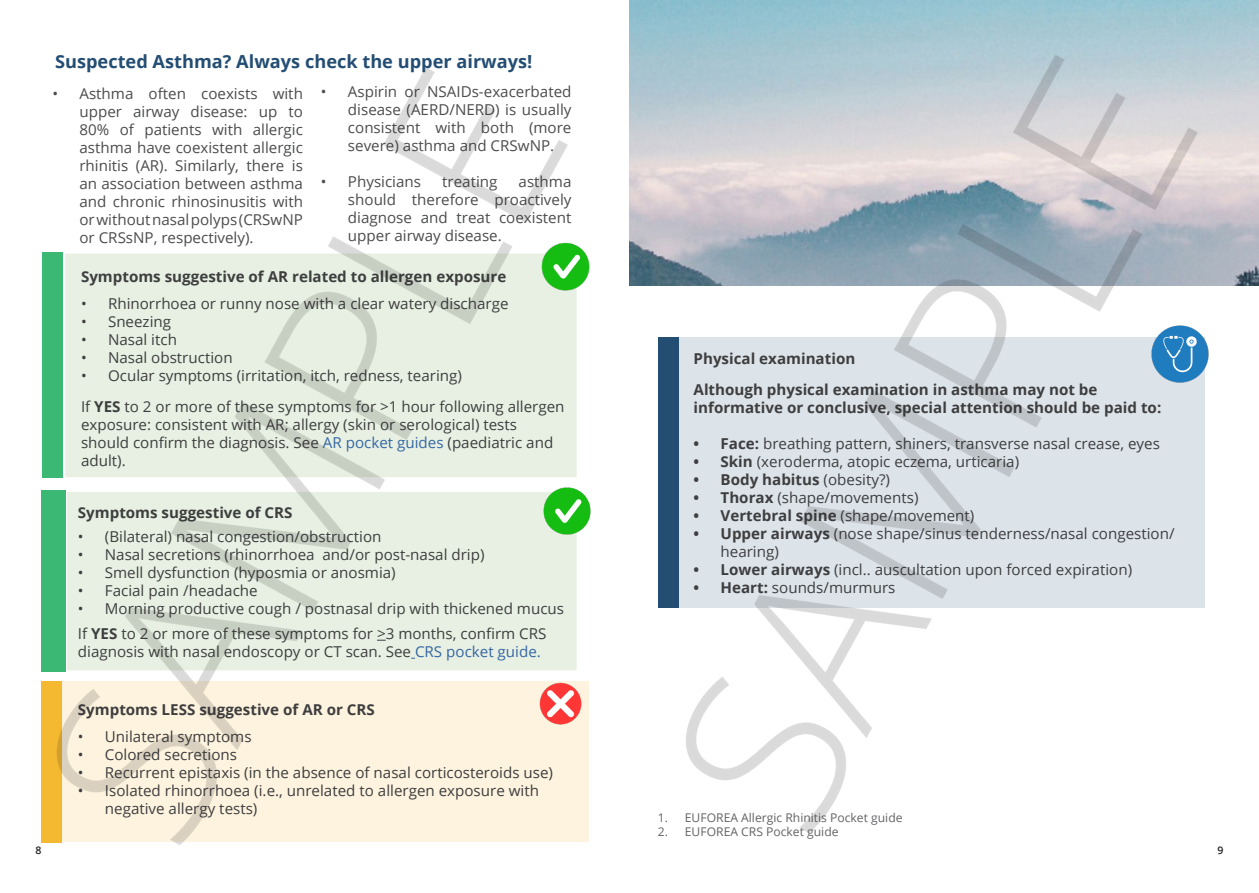
<style>
.page{position:relative;width:1259px;height:893px;background:#fff}
.page>*{position:absolute;margin:0;border:0;box-sizing:border-box;transform-origin:0 0}
.t1{font:700 18px "Open Sans";color:#234d73}
.t2{font:15px/18px "Open Sans";color:#3e3e3f}
.t3{font:15px/18px "Open Sans";color:#4b4c4d;text-align:justify}
.t4{font:700 15px/18px "Open Sans";color:#3e3e3f}
.t5{font:12px "Open Sans";color:#636366}
.t6{font:600 10.5px "Open Sans";color:#231f20}
.s1{font-weight:700}
.s2{color:#3667a4}
.s3{font-weight:400}
</style>
<div class="page">
<img style="left:41px;top:67px;width:550px;height:778px">
<img style="left:629px;top:0;width:625px;height:833px">
<p class="t1" style="left:55px;top:49px;width:479px">Suspected Asthma? Always check the upper airways!</p>
<p class="t3" style="left:79px;top:85px;width:225px;text-indent:-27px">• Asthma often coexists with upper airway disease: up to 80% of patients with allergic asthma have coexistent allergic rhinitis (AR). Similarly, there is an association between asthma and chronic rhinosinusitis with or without nasal polyps (CRSwNP or CRSsNP, respectively).</p>
<p class="t3" style="left:348px;top:82px;width:225px;text-indent:-27px">• Aspirin or NSAIDs-exacerbated disease (AERD/NERD) is usually consistent with both (more severe) asthma and CRSwNP.</p>
<p class="t3" style="left:321px;top:172px;width:102px">• Physicians</p>
<p class="t3" style="left:442px;top:172px;width:57px">treating</p>
<p class="t3" style="left:348px;top:172px;width:225px;text-indent:171px">asthma should therefore proactively diagnose and treat coexistent upper airway disease.</p>
<p class="t4" style="left:81px;top:267px;width:427px">Symptoms suggestive of AR related to allergen exposure</p>
<p class="t2" style="left:81px;top:294px;width:429px">• Rhinorrhoea or runny nose with a clear watery discharge</p>
<p class="t2" style="left:81px;top:312px;width:92px">• Sneezing</p>
<p class="t2" style="left:81px;top:330px;width:97px">• Nasal itch</p>
<p class="t2" style="left:81px;top:348px;width:153px">• Nasal obstruction</p>
<p class="t2" style="left:81px;top:366px;width:382px">• Ocular symptoms (irritation, itch, redness, tearing)</p>
<p class="t2" style="left:81px;top:397px;width:485px">If <span class="s1">YES</span> to 2 or more of these symptoms for &gt;1 hour following allergen exposure: consistent with AR; allergy (skin or serological) tests should confirm the diagnosis. See <span class="s2">AR pocket guides</span> (paediatric and adult).</p>
<p class="t4" style="left:78px;top:503px;width:216px">Symptoms suggestive of CRS</p>
<p class="t2" style="left:78px;top:527px;width:305px">• (Bilateral) nasal congestion/obstruction</p>
<p class="t2" style="left:78px;top:545px;width:408px">• Nasal secretions (rhinorrhoea and/or post-nasal drip)</p>
<p class="t2" style="left:78px;top:563px;width:319px">• Smell dysfunction (hyposmia or anosmia)</p>
<p class="t2" style="left:78px;top:581px;width:181px">• Facial pain /headache</p>
<p class="t2" style="left:78px;top:599px;width:488px">• Morning productive cough / postnasal drip with thickened mucus</p>
<p class="t2" style="left:78px;top:624px;width:470px">If <span class="s1">YES</span> to 2 or more of these symptoms for &gt;3 months, confirm CRS diagnosis with nasal endoscopy or CT scan. See <span class="s2">CRS pocket guide.</span></p>
<p class="t4" style="left:78px;top:700px;width:298px">Symptoms LESS suggestive of AR or CRS</p>
<p class="t2" style="left:78px;top:727px;width:175px">• Unilateral symptoms</p>
<p class="t2" style="left:78px;top:745px;width:161px">• Colored secretions</p>
<p class="t2" style="left:78px;top:763px;width:477px">• Recurrent epistaxis (in the absence of nasal corticosteroids use)</p>
<p class="t2" style="left:105px;top:781px;width:436px;text-indent:-27px">• Isolated rhinorrhoea (i.e., unrelated to allergen exposure with negative allergy tests)</p>
<p class="t4" style="left:693px;top:349px;width:163px">Physical examination</p>
<p class="t4" style="left:693px;top:380px;width:469px">Although physical examination in asthma may not be informative or conclusive, special attention should be paid to:</p>
<p class="t2" style="left:693px;top:434px;width:468px"><span class="s1">• Face:</span> breathing pattern, shiners, transverse nasal crease, eyes</p>
<p class="t2" style="left:693px;top:452px;width:327px"><span class="s1">• Skin</span> (xeroderma, atopic eczema, urticaria)</p>
<p class="t4" style="left:693px;top:470px;width:198px">• Body habitus <span class="s3">(obesity?)</span></p>
<p class="t2" style="left:693px;top:488px;width:226px"><span class="s1">• Thorax</span> (shape/movements)</p>
<p class="t2" style="left:693px;top:506px;width:282px"><span class="s1">• Vertebral spine</span> (shape/movement)</p>
<p class="t2" style="left:720px;top:524px;width:455px;text-indent:-27px"><span class="s1">• Upper airways</span> (nose shape/sinus tenderness/nasal congestion/ hearing)</p>
<p class="t2" style="left:693px;top:560px;width:440px"><span class="s1">• Lower airways</span> (incl.. auscultation upon forced expiration)</p>
<p class="t2" style="left:693px;top:578px;width:203px"><span class="s1">• Heart:</span> sounds/murmurs</p>
<p class="t5" style="left:658px;top:809px;width:246px">1. EUFOREA Allergic Rhinitis Pocket guide</p>
<p class="t5" style="left:658px;top:823px;width:182px">2. EUFOREA CRS Pocket guide</p>
<p class="t6" style="left:36px;top:843px;width:7px">8</p>
<p class="t6" style="left:1217px;top:843px;width:7px">9</p>
</div>
